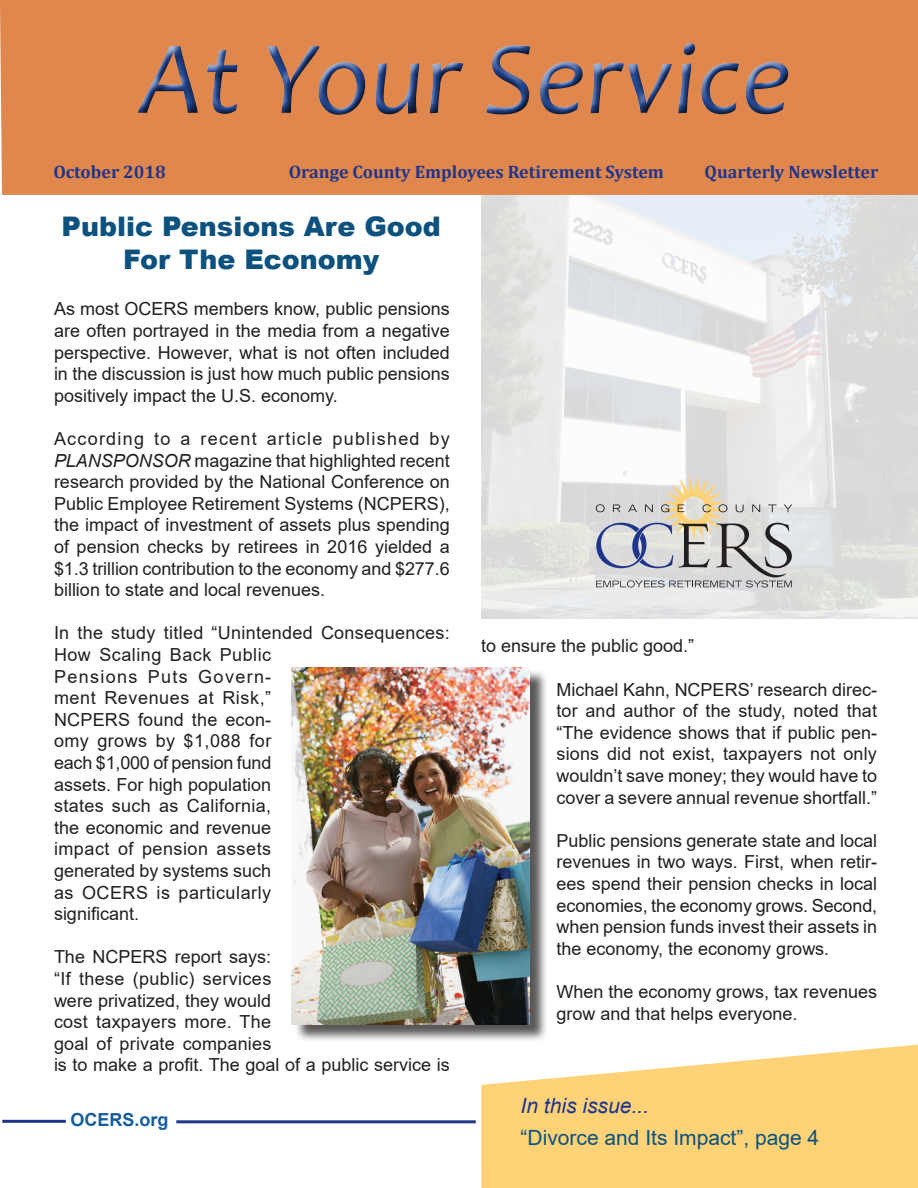
<style>
.page{position:relative;width:918px;height:1188px;background:#fff}
.page>*{position:absolute;margin:0;border:0;box-sizing:border-box;transform-origin:0 0}
.t1{font:italic 105px "Candara";color:#23468e}
.Heading1_18pt{font:900 27px/32.4px "Arial";color:#0d527f;text-align:center}
.t2{font:21px "Arial";color:#0d527f}
.t3{font:italic 21px "Arial";color:#1e358b}
.t4{font:18px/21.6px "Arial";color:#231f20;text-align:justify}
.t5{font:18px/21.6px "Arial";letter-spacing:.02em;color:#231f20}
.Heading3_Cambria_cov{font:700 18px "Cambria";color:#1e358b}
.Paragraph_Style_1{font:700 18px "Arial";color:#175d9e}
.s1{font-style:italic}
</style>
<div class="page">
<img style="left:481px;top:195px;width:437px;height:424px">
<div style="left:0;top:0;width:918px;height:195px;background:#e0874d"></div>
<svg style="left:481px;top:1045px;width:437px;height:143px;background:#fed98a"></svg>
<hr style="left:2px;top:1120px;width:64px;height:3px;background:#1e358b">
<svg style="left:596px;top:475px;width:196px;height:112px;background:#cac9c6"></svg>
<div style="left:127px;top:32px;width:669px;height:89px;background:#e0874d"></div>
<div style="left:129px;top:37px;width:670px;height:89px;background:#231f20;opacity:.75"></div>
<hr style="left:176px;top:1120px;width:300px;height:3px;background:#1e358b">
<div style="left:294px;top:669px;width:254px;height:374px;background:#231f20;opacity:.75"></div>
<img style="left:292px;top:667px;width:238px;height:357px">
<h1 class="t1" style="left:139px;top:13px;width:653px">At Your Service</h1>
<h3 class="Heading3_Cambria_cov" style="left:53px;top:159px;width:114px">October 2018</h3>
<h3 class="Heading3_Cambria_cov" style="left:289px;top:159px;width:377px">Orange County Employees Retirement System</h3>
<h3 class="Heading3_Cambria_cov" style="left:705px;top:159px;width:175px">Quarterly Newsletter</h3>
<h1 class="Heading1_18pt" style="left:62px;top:209px;width:381px">Public Pensions Are Good<br>For The Economy</h1>
<p class="t4" style="left:54px;top:298px;width:397px">As most OCERS members know, public pensions are often portrayed in the media from a negative perspective. However, what is not often included in the discussion is just how much public pensions positively impact the U.S. economy.</p>
<p class="t4" style="left:54px;top:428px;width:397px">According to a recent article published by <span class="s1">PLANSPONSOR</span> magazine that highlighted recent research provided by the National Conference on Public Employee Retirement Systems (NCPERS), the impact of investment of assets plus spending of pension checks by retirees in 2016 yielded a $1.3 trillion contribution to the economy and $277.6 billion to state and local revenues.</p>
<p class="t5" style="left:54px;top:622px;width:397px">In the study titled “Unintended Consequences:<br>How Scaling Back Public<br>Pensions Puts Govern-<br>ment Revenues at Risk,”<br>NCPERS found the econ-<br>omy grows by $1,088 for<br>each $1,000 of pension fund<br>assets. For high population<br>states such as California,<br>the economic and revenue<br>impact of pension assets<br>generated by systems such<br>as OCERS is particularly<br>significant.</p>
<p class="t4" style="left:54px;top:946px;width:397px;text-align:left">The NCPERS report says:<br>“If these (public) services<br>were privatized, they would<br>cost taxpayers more. The<br>goal of private companies<br>is to make a profit. The goal of a public service is</p>
<p class="Paragraph_Style_1" style="left:70px;top:1107px;width:100px">OCERS.org</p>
<p class="t4" style="left:481px;top:635px;width:215px">to ensure the public good.”</p>
<p class="t4" style="left:557px;top:678px;width:322px">Michael Kahn, NCPERS’ research direc&shy;tor and author of the study, noted that “The evidence shows that if public pen&shy;sions did not exist, taxpayers not only wouldn’t save money; they would have to cover a severe annual revenue shortfall.”</p>
<p class="t4" style="left:557px;top:830px;width:322px">Public pensions generate state and local revenues in two ways. First, when retir&shy;ees spend their pension checks in local economies, the economy grows. Second, when pension funds invest their assets in the economy, the economy grows.</p>
<p class="t4" style="left:557px;top:981px;width:322px">When the economy grows, tax revenues grow and that helps everyone.</p>
<p class="t3" style="left:521px;top:1092px;width:130px">In this issue...</p>
<p class="t2" style="left:521px;top:1123px;width:300px">“Divorce and Its Impact”, page 4</p>
</div>
